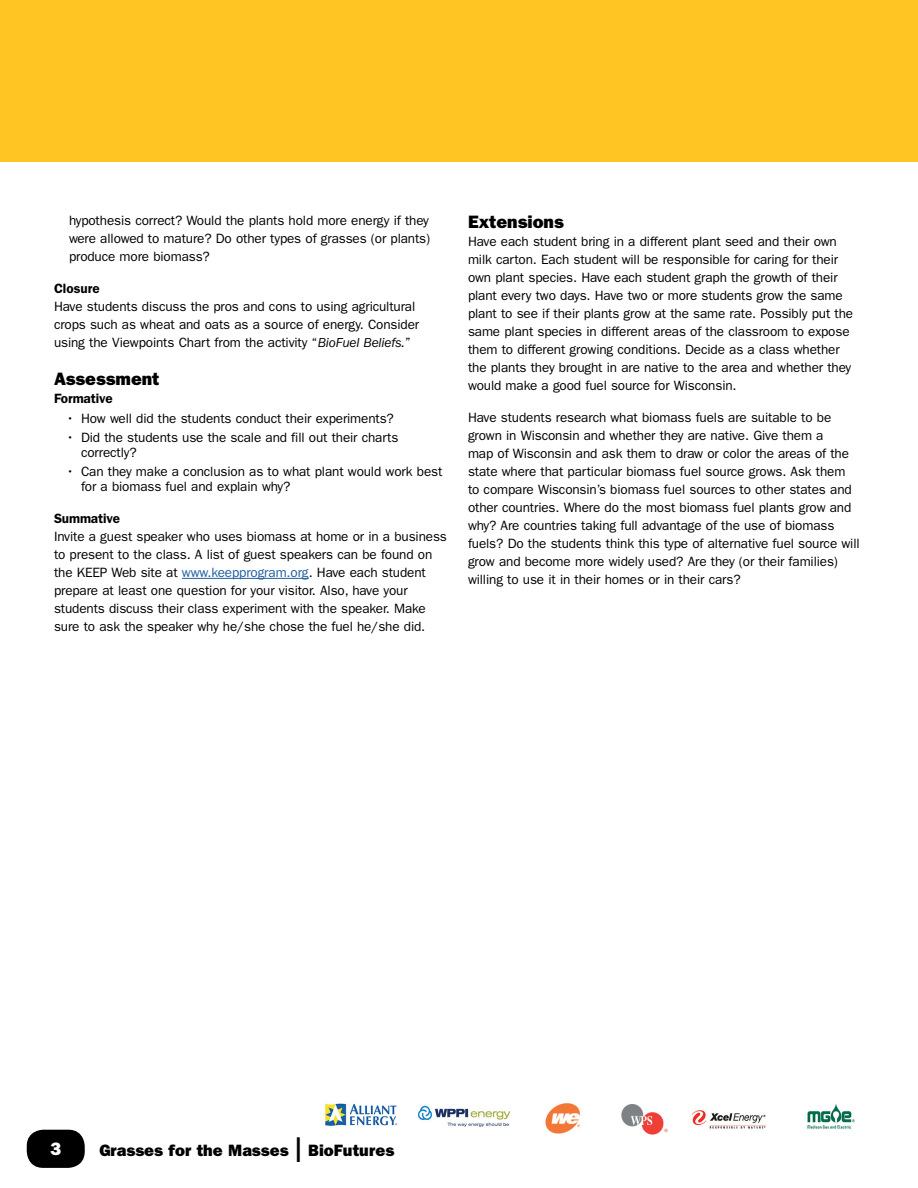
<style>
.page{position:relative;width:918px;height:1188px;background:#fff}
.page>*{position:absolute;margin:0;border:0;box-sizing:border-box;transform-origin:0 0}
.t1{font:18px "ITC Franklin Gothic Std Hvy";color:#000}
.t2{font:18px "ITC Franklin Gothic Std Hvy";color:#fff}
.t3{font:16.5px "ITC Franklin Gothic Std Hvy";color:#000}
.t4{font:13.5px/18px "ITC Franklin Gothic Std";letter-spacing:-.01em;color:#000}
.t5{font:600 13.5px "ITC Franklin Gothic Std";letter-spacing:-.01em;color:#000}
.s1{font-style:italic}
.s2{color:#215e9e}
.s3{font-family:"ITC Franklin Gothic Std";font-size:36px}
</style>
<div class="page">
<div style="left:27px;top:1130px;width:58px;height:38px;background:#000;border-radius:16px"></div>
<div style="left:0;top:0;width:918px;height:162px;background:#ffc523"></div>
<hr style="left:182px;top:578px;width:127px;height:1px;background:#215e9e">
<img style="left:325px;top:1103px;width:530px;height:31px">
<p class="t4" style="left:69px;top:212px;width:363px;text-align:justify">hypothesis correct? Would the plants hold more energy if they were allowed to mature? Do other types of grasses (or plants) produce more biomass?</p>
<p class="t5" style="left:54px;top:280px;width:47px">Closure</p>
<p class="t4" style="left:54px;top:297px;width:367px">Have students discuss the pros and cons to using agricultural crops such as wheat and oats as a source of energy. Consider using the Viewpoints Chart from the activity “<span class="s1">BioFuel Beliefs.</span>”</p>
<h1 class="t1" style="left:54px;top:368px;width:107px">Assessment</h1>
<p class="t5" style="left:54px;top:390px;width:60px">Formative</p>
<p class="t4" style="left:66px;top:409px;width:329px">• How well did the students conduct their experiments?</p>
<p class="t4" style="left:81px;top:430px;width:319px;line-height:15px;text-indent:-15px">• Did the students use the scale and fill out their charts correctly?</p>
<p class="t4" style="left:81px;top:465px;width:363px;line-height:15px;text-indent:-15px">• Can they make a conclusion as to what plant would work best for a biomass fuel and explain why?</p>
<p class="t5" style="left:54px;top:510px;width:68px">Summative</p>
<p class="t4" style="left:54px;top:527px;width:394px">Invite a guest speaker who uses biomass at home or in a business to present to the class. A list of guest speakers can be found on the KEEP Web site at <span class="s2">www.keepprogram.org</span>. Have each student prepare at least one question for your visitor. Also, have your students discuss their class experiment with the speaker. Make sure to ask the speaker why he/she chose the fuel he/she did.</p>
<h1 class="t1" style="left:468px;top:212px;width:97px">Extensions</h1>
<p class="t4" style="left:468px;top:233px;width:387px">Have each student bring in a different plant seed and their own milk carton. Each student will be responsible for caring for their own plant species. Have each student graph the growth of their plant every two days. Have two or more students grow the same plant to see if their plants grow at the same rate. Possibly put the same plant species in different areas of the classroom to expose them to different growing conditions. Decide as a class whether the plants they brought in are native to the area and whether they would make a good fuel source for Wisconsin.</p>
<p class="t4" style="left:468px;top:408px;width:393px">Have students research what biomass fuels are suitable to be grown in Wisconsin and whether they are native. Give them a<br>map of Wisconsin and ask them to draw or color the areas of the state where that particular biomass fuel source grows. Ask them to compare Wisconsin’s biomass fuel sources to other states and other countries. Where do the most biomass fuel plants grow and why? Are countries taking full advantage of the use of biomass fuels? Do the students think this type of alternative fuel source will grow and become more widely used? Are they (or their families) willing to use it in their homes or in their cars?</p>
<h1 class="t2" style="left:50px;top:1138px;width:12px">3</h1>
<p class="t3" style="left:99px;top:1141px;width:296px">Grasses for the Masses <span class="s3">l</span> BioFutures</p>
</div>
